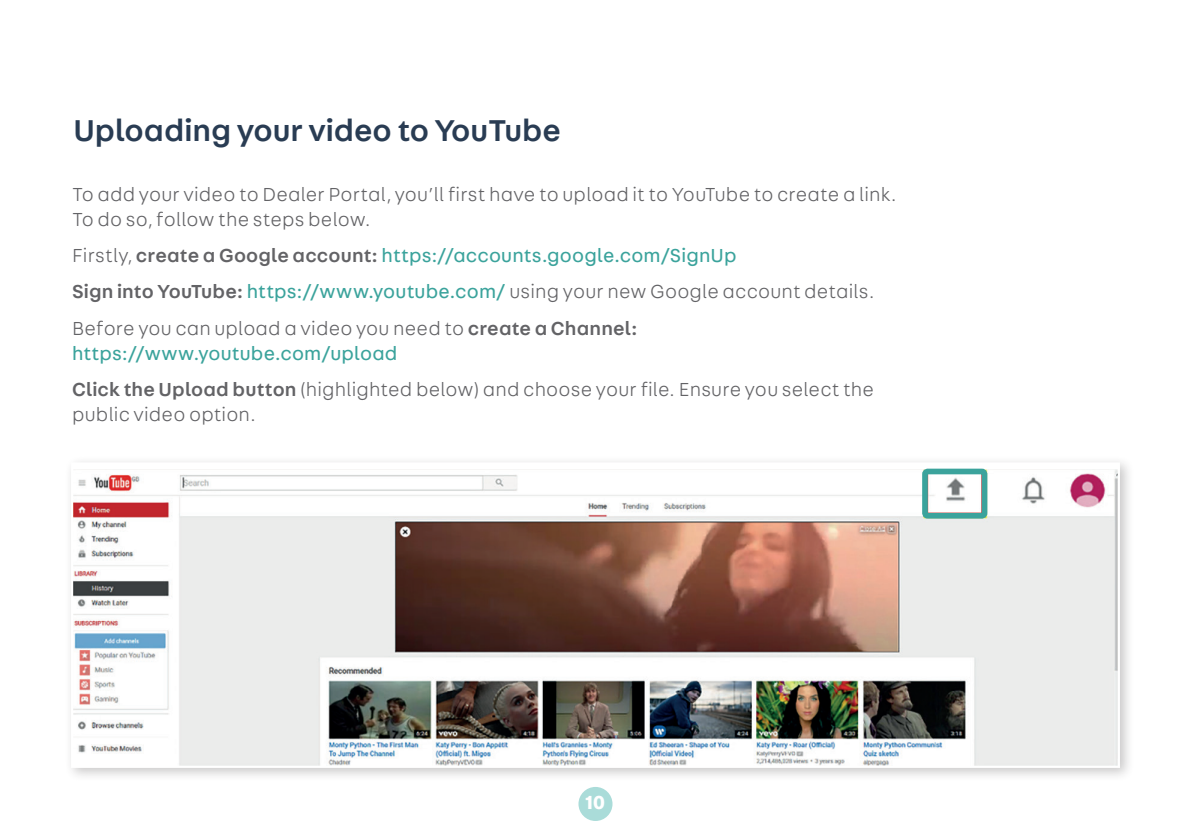
<style>
.page{position:relative;width:1191px;height:840px;background:#fff}
.page>*{position:absolute;margin:0;border:0;box-sizing:border-box;transform-origin:0 0}
.t1{font:500 32px "AT Fabriga";color:#293c53}
.t2{font:300 20px/36.4px "AT Fabriga";letter-spacing:.01em;color:#636366}
.t3{font:700 20px "AT Fabriga";color:#fff}
.s1{font-weight:500}
.s2{font-weight:400;color:#3ba39c}
</style>
<div class="page">
<div style="left:64px;top:455px;width:1071px;height:327px;background:#231f20;opacity:.25"></div>
<img style="left:74px;top:469px;width:1043px;height:295px">
<div style="left:71px;top:462px;width:1049px;height:305px;border:2px solid #fff"></div>
<div style="left:922px;top:468px;width:65px;height:50px;border:6px solid #3ba39c;border-radius:3px"></div>
<div style="left:578px;top:786px;width:34px;height:34px;background:#aadcd9;border-radius:50%"></div>
<h1 class="t1" style="left:73px;top:108px;width:489px">Uploading your video to YouTube</h1>
<p class="t2" style="left:72px;top:181px;width:826px;line-height:25px">To add your video to Dealer Portal, you’ll first have to upload it to YouTube to create a link.<br>To do so, follow the steps below.</p>
<p class="t2" style="left:72px;top:236px;width:804px">Firstly, <span class="s1">create a Google account:</span> <span class="s2">https://accounts.google.com/SignUp<br></span><span class="s1">Sign into YouTube:</span> <span class="s2">https://www.youtube.com/</span> using your new Google account details.<br>Before you can upload a video you need to <span class="s1">create a Channel:</span></p>
<p class="t2" style="left:72px;top:334px;width:803px"><span class="s2">https://www.youtube.com/upload<br></span><span class="s1">Click the Upload button</span> (highlighted below) and choose your file. Ensure you select the</p>
<p class="t2" style="left:72px;top:395px;width:185px">public video option.</p>
<p class="t3" style="left:586px;top:788px;width:21px">10</p>
</div>
